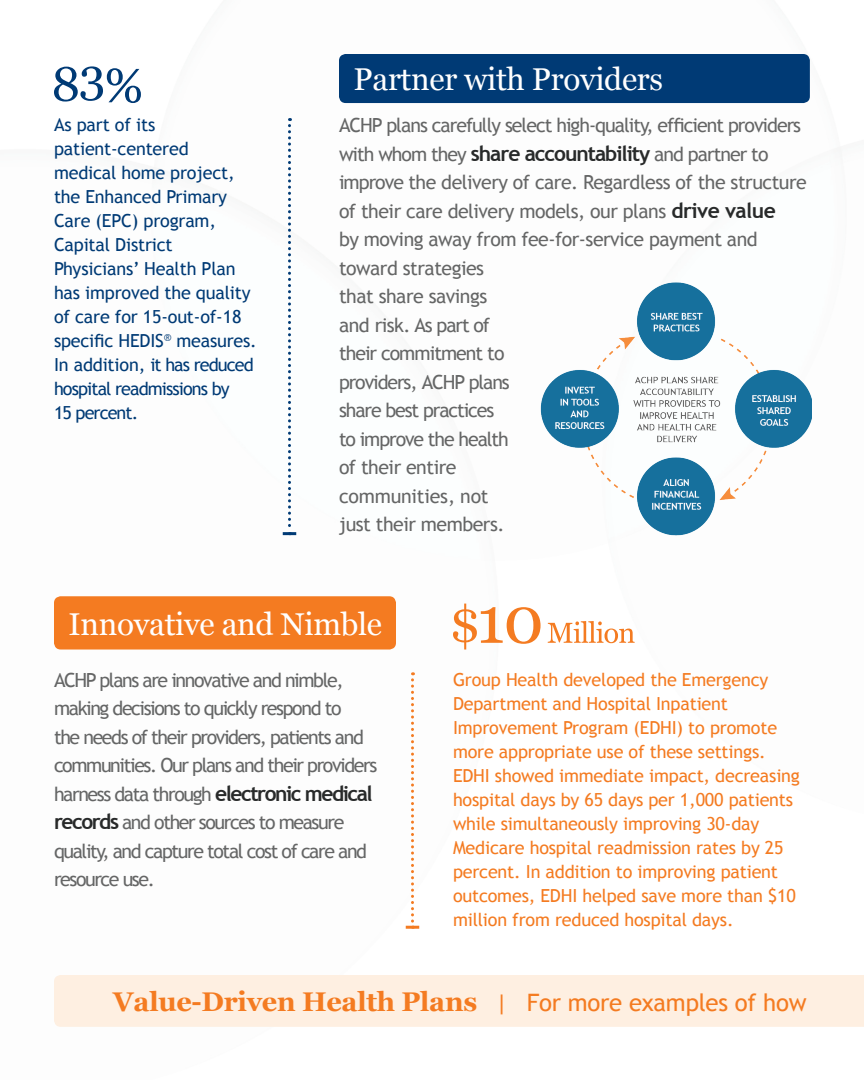
<style>
.page{position:relative;width:864px;height:1080px;background:#fff}
.page>*{position:absolute;margin:0;border:0;box-sizing:border-box;transform-origin:0 0}
.t1{font:31.5px "Georgia";letter-spacing:-.01em;color:#fff}
.t2{font:700 27px "Georgia";letter-spacing:-.01em;color:#f47b21}
.t3{font:19.5px/28.5px "Trebuchet MS";letter-spacing:-.025em;color:#656666}
.t4{font:19.5px/28.5px "Trebuchet MS";letter-spacing:-.07em;color:#656666}
.t5{font:18px/24px "Trebuchet MS";letter-spacing:-.01em;color:#f47b21}
.t6{font:18px/24px "Trebuchet MS";letter-spacing:-.01em;color:#003a75}
.t7{font:18px "Trebuchet MS";letter-spacing:-.05em;color:#003a75}
.s1{font-weight:700;font-size:21px;color:#282a2a}
.s2{font-family:"Trebuchet MS";font-weight:400;font-size:24px}
</style>
<div class="page">
<div style="left:339px;top:54px;width:471px;height:49px;background:#003a75;border-radius:7px"></div>
<div style="left:54px;top:596px;width:342px;height:54px;background:#f47b21;border-radius:7px"></div>
<img style="left:540px;top:283px;width:271px;height:253px">
<svg style="left:283px;top:118px;width:13px;height:417px"></svg>
<svg style="left:406px;top:672px;width:13px;height:257px"></svg>
<svg style="left:54px;top:66px;width:87px;height:37px"></svg>
<svg style="left:453px;top:604px;width:88px;height:46px"></svg>
<svg style="left:548px;top:621px;width:87px;height:22px"></svg>
<div style="left:54px;top:975px;width:810px;height:52px;background:#feefe1"></div>
<p class="t6" style="left:54px;top:113px;width:103px">As part of its</p>
<p class="t6" style="left:54px;top:137px;width:136px">patient-centered</p>
<p class="t6" style="left:54px;top:161px;width:182px">medical home project,</p>
<p class="t6" style="left:54px;top:185px;width:175px">the Enhanced Primary</p>
<p class="t6" style="left:54px;top:209px;width:204px">Care (EPC) program,<br>Capital District<br>Physicians’ Health Plan has improved the quality of care for 15-out-of-18 specific HEDIS<sup>®</sup> measures.<br>In addition, it has reduced hospital readmissions by</p>
<p class="t7" style="left:54px;top:402px;width:86px">15 percent.</p>
<p class="t1" style="left:354px;top:61px;width:311px">Partner with Providers</p>
<p class="t3" style="left:339px;top:112px;width:469px">ACHP plans carefully select high-quality, efficient providers with whom they <span class="s1">share accountability</span> and partner to improve the delivery of care. Regardless of the structure of their care delivery models, our plans <span class="s1">drive value<br></span>by moving away from fee-for-service payment and toward strategies<br>that share savings<br>and risk. As part of<br>their commitment to<br>providers, ACHP plans<br>share best practices</p>
<p class="t3" style="left:339px;top:425px;width:171px">to improve the health of their entire communities, not just their members.</p>
<p class="t1" style="left:69px;top:605px;width:315px">Innovative and Nimble</p>
<p class="t4" style="left:54px;top:666px;width:325px">ACHP plans are innovative and nimble, making decisions to quickly respond to<br>the needs of their providers, patients and communities. Our plans and their providers harness data through <span class="s1">electronic medical records</span> and other sources to measure quality, and capture total cost of care and resource use.</p>
<p class="t5" style="left:453px;top:667px;width:348px">Group Health developed the Emergency Department and Hospital Inpatient Improvement Program (EDHI) to promote more appropriate use of these settings.<br>EDHI showed immediate impact, decreasing hospital days by 65 days per 1,000 patients while simultaneously improving 30-day Medicare hospital readmission rates by 25 percent. In addition to improving patient outcomes, EDHI helped save more than $10 million from reduced hospital days.</p>
<p class="t2" style="left:113px;top:984px;width:695px">Value-Driven Health Plans <span class="s2">| For more examples of how</span></p>
</div>
